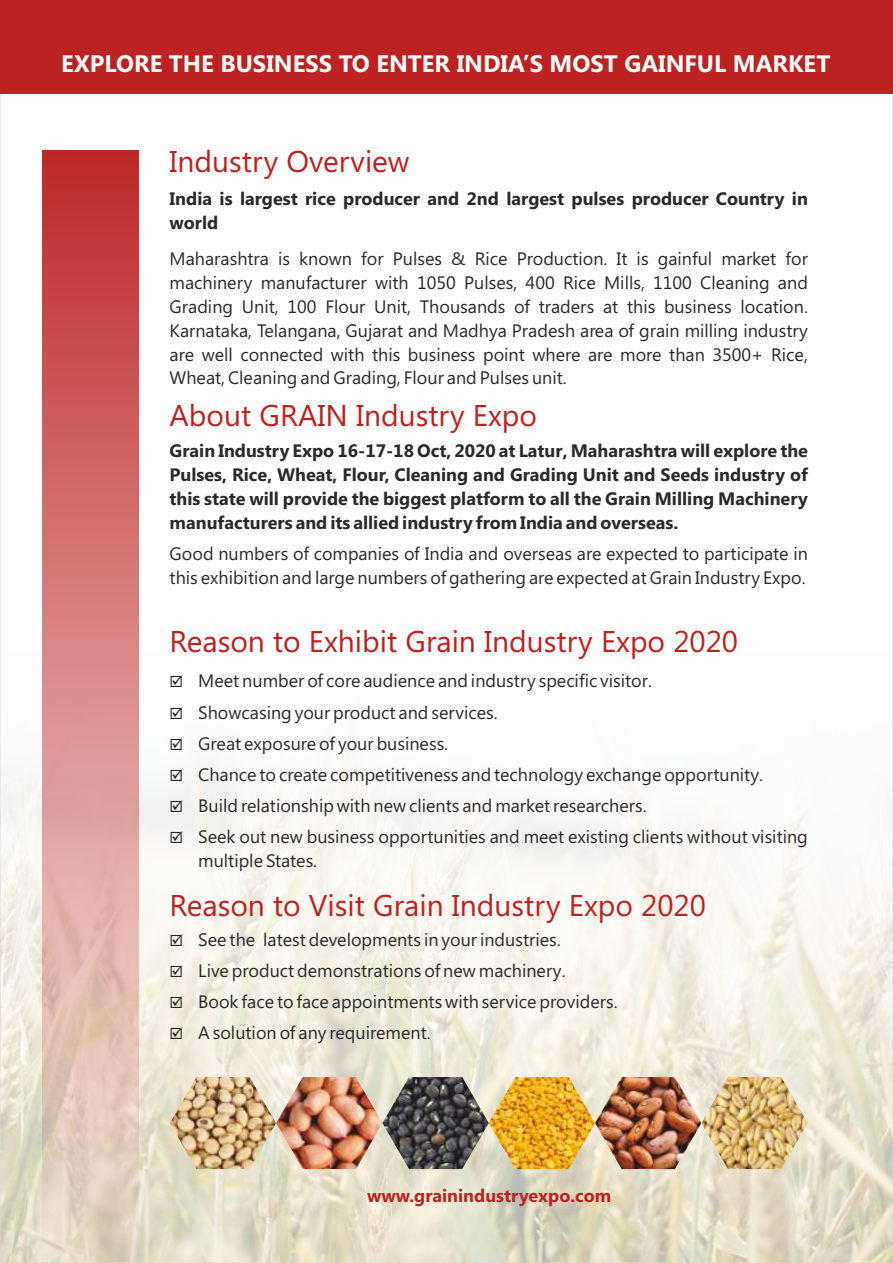
<style>
.page{position:relative;width:893px;height:1263px;background:#fff}
.page>*{position:absolute;margin:0;border:0;box-sizing:border-box;transform-origin:0 0}
.t1{font:30px "Segoe UI";color:#bb2221}
.t2{font:700 23.85px "Segoe UI";color:#fefefe}
.t3{font:18px/24px "Segoe UI";color:#2b2a29}
.t4{font:700 18px/24px "Segoe UI";color:#2b2a29}
.t5{font:700 18px "Segoe UI";color:#bb2221}
</style>
<div class="page">
<img style="left:2px;top:598px;width:889px;height:663px">
<div style="left:0;top:0;width:893px;height:94px;background:#bb2221"></div>
<svg style="left:43px;top:150px;width:96px;height:1113px;background:#d78a85"></svg>
<img style="left:170px;top:1077px;width:638px;height:92px">
<h2 class="t2" style="left:61px;top:55px;width:771px">EXPLORE THE BUSINESS TO ENTER INDIA’S MOST GAINFUL MARKET</h2>
<h1 class="t1" style="left:170px;top:151px;width:242px">Industry Overview</h1>
<p class="t4" style="left:170px;top:188px;width:640px">India is largest rice producer and 2nd largest pulses producer Country in world</p>
<p class="t3" style="left:170px;top:248px;width:640px;text-align:justify">Maharashtra is known for Pulses &amp; Rice Production. It is gainful market for machinery manufacturer with 1050 Pulses, 400 Rice Mills, 1100 Cleaning and Grading Unit, 100 Flour Unit, Thousands of traders at this business location.<br>Karnataka, Telangana, Gujarat and Madhya Pradesh area of grain milling industry are well connected with this business point where are more than 3500+ Rice, Wheat, Cleaning and Grading, Flour and Pulses unit.</p>
<h1 class="t1" style="left:170px;top:404px;width:369px">About GRAIN Industry Expo</h1>
<p class="t4" style="left:170px;top:440px;width:640px;text-align:justify">Grain Industry Expo 16-17-18 Oct, 2020 at Latur, Maharashtra will explore the Pulses, Rice, Wheat, Flour, Cleaning and Grading Unit and Seeds industry of this state will provide the biggest platform to all the Grain Milling Machinery manufacturers and its allied industry from India and overseas.</p>
<p class="t3" style="left:170px;top:543px;width:640px">Good numbers of companies of India and overseas are expected to participate in this exhibition and large numbers of gathering are expected at Grain Industry Expo.</p>
<h1 class="t1" style="left:170px;top:630px;width:570px">Reason to Exhibit Grain Industry Expo 2020</h1>
<p class="t3" style="left:170px;top:671px;width:484px">☑ Meet number of core audience and industry specific visitor.</p>
<p class="t3" style="left:170px;top:702px;width:330px">☑ Showcasing your product and services.</p>
<p class="t3" style="left:170px;top:733px;width:280px">☑ Great exposure of your business.</p>
<p class="t3" style="left:170px;top:764px;width:595px">☑ Chance to create competitiveness and technology exchange opportunity.</p>
<p class="t3" style="left:170px;top:795px;width:479px">☑ Build relationship with new clients and market researchers.</p>
<p class="t3" style="left:198px;top:826px;width:611px;text-indent:-29px">☑ Seek out new business opportunities and meet existing clients without visiting multiple States.</p>
<h1 class="t1" style="left:170px;top:894px;width:538px">Reason to Visit Grain Industry Expo 2020</h1>
<p class="t3" style="left:170px;top:929px;width:393px">☑ See the latest developments in your industries.</p>
<p class="t3" style="left:170px;top:960px;width:397px">☑ Live product demonstrations of new machinery.</p>
<p class="t3" style="left:170px;top:992px;width:450px">☑ Book face to face appointments with service providers.</p>
<p class="t3" style="left:170px;top:1023px;width:263px">☑ A solution of any requirement.</p>
<p class="t5" style="left:367px;top:1189px;width:246px">www.grainindustryexpo.com</p>
</div>
